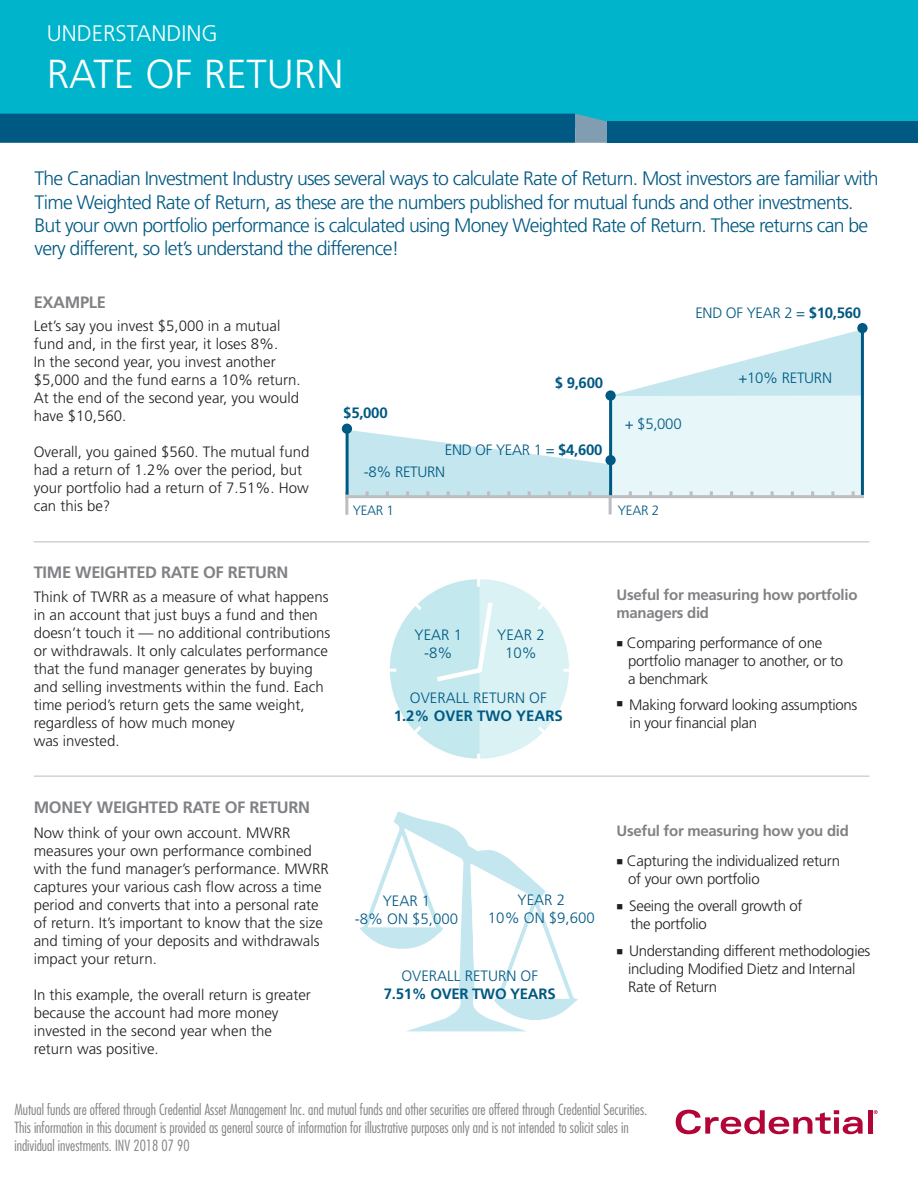
<style>
.page{position:relative;width:918px;height:1188px;background:#fff}
.page>*{position:absolute;margin:0;border:0;box-sizing:border-box;transform-origin:0 0}
.t1{font:300 40.5px "Frutiger LT Std";color:#fff}
.t2{font:300 22.5px "Frutiger LT Std";color:#fff}
.t3{font:300 19.5px/23.4px "Frutiger LT Std";letter-spacing:-.04em;color:#005983}
.t4{font:700 16.5px "Frutiger LT Std";letter-spacing:-.02em;color:#808285}
.t5{font:300 15px/18px "Frutiger LT Std";color:#231f20}
.t6{font:300 15px/18px "Frutiger LT Std";letter-spacing:-.02em;color:#231f20}
.t7{font:300 condensed 15px/18.3px "Futura Std";color:#808285}
.t8{font:300 15px "Frutiger LT Std";letter-spacing:-.02em;color:#005983}
.t9{font:700 15px/18px "Frutiger LT Std";letter-spacing:-.02em;color:#808285}
.t10{font:700 15px/18px "Frutiger LT Std";letter-spacing:-.02em;color:#005983;text-align:center}
.t11{font:300 15px/18px "Frutiger LT Std";color:#005983;text-align:center}
.t12{font:700 15px/18px "Frutiger LT Std";color:#005983;text-align:center}
.t13{font:300 13.5px "Frutiger LT Std";letter-spacing:-.02em;color:#005983}
.s1{font-weight:700}
.s2{font-weight:300}
</style>
<div class="page">
<div style="left:611px;top:395px;width:251px;height:101px;background:#e7f6f8"></div>
<svg style="left:616px;top:330px;width:245px;height:66px"></svg>
<svg style="left:360px;top:812px;width:155px;height:219px"></svg>
<svg style="left:471px;top:864px;width:107px;height:167px"></svg>
<svg style="left:368px;top:835px;width:68px;height:92px"></svg>
<div style="left:0;top:0;width:918px;height:128px;background:#00b5cb"></div>
<div style="left:0;top:114px;width:575px;height:29px;background:#005983"></div>
<svg style="left:575px;top:114px;width:32px;height:29px"></svg>
<div style="left:607px;top:122px;width:311px;height:21px;background:#005983"></div>
<svg style="left:676px;top:1110px;width:187px;height:24px"></svg>
<div style="left:868px;top:1110px;width:5px;height:24px;background:#b30437"></div>
<svg style="left:874px;top:1110px;width:4px;height:4px"></svg>
<hr style="left:34px;top:775px;width:835px;height:2px;background:#d1d2d4">
<hr style="left:34px;top:541px;width:835px;height:2px;background:#d1d2d4">
<img style="left:390px;top:579px;width:179px;height:180px">
<div style="left:342px;top:424px;width:10px;height:10px;background:#005983;border-radius:50%"></div>
<div style="left:605px;top:455px;width:11px;height:10px;background:#005983;border-radius:50%"></div>
<div style="left:605px;top:390px;width:11px;height:11px;background:#005983;border-radius:50%"></div>
<hr style="left:861px;top:330px;width:3px;height:165px;background:#005983">
<div style="left:857px;top:323px;width:11px;height:10px;background:#005983;border-radius:50%"></div>
<svg style="left:349px;top:430px;width:260px;height:65px"></svg>
<hr style="left:609px;top:491px;width:3px;height:24px;background:#bcbdc0">
<svg style="left:629px;top:491px;width:3px;height:4px"></svg>
<svg style="left:649px;top:491px;width:3px;height:4px"></svg>
<svg style="left:669px;top:491px;width:3px;height:4px"></svg>
<svg style="left:690px;top:491px;width:3px;height:4px"></svg>
<svg style="left:710px;top:491px;width:3px;height:4px"></svg>
<svg style="left:730px;top:491px;width:3px;height:4px"></svg>
<svg style="left:750px;top:491px;width:3px;height:4px"></svg>
<svg style="left:771px;top:491px;width:3px;height:4px"></svg>
<svg style="left:791px;top:491px;width:3px;height:4px"></svg>
<svg style="left:811px;top:491px;width:3px;height:4px"></svg>
<svg style="left:831px;top:491px;width:3px;height:4px"></svg>
<svg style="left:852px;top:491px;width:3px;height:4px"></svg>
<hr style="left:345px;top:495px;width:519px;height:3px;background:#bcbdc0">
<hr style="left:345px;top:491px;width:3px;height:24px;background:#bcbdc0">
<hr style="left:346px;top:430px;width:3px;height:65px;background:#005983">
<hr style="left:609px;top:395px;width:3px;height:100px;background:#005983">
<svg style="left:432px;top:598px;width:64px;height:87px;background:#cdecf0"></svg>
<svg style="left:477px;top:579px;width:3px;height:8px"></svg>
<svg style="left:563px;top:669px;width:6px;height:3px"></svg>
<svg style="left:535px;top:723px;width:14px;height:14px"></svg>
<svg style="left:410px;top:723px;width:15px;height:14px"></svg>
<svg style="left:477px;top:754px;width:3px;height:5px"></svg>
<svg style="left:390px;top:669px;width:6px;height:3px"></svg>
<svg style="left:411px;top:599px;width:14px;height:14px"></svg>
<svg style="left:534px;top:599px;width:14px;height:14px"></svg>
<p class="t2" style="left:47px;top:21px;width:173px">UNDERSTANDING</p>
<p class="t1" style="left:47px;top:51px;width:298px">RATE OF RETURN</p>
<p class="t3" style="left:35px;top:167px;width:846px">The Canadian Investment Industry uses several ways to calculate Rate of Return. Most investors are familiar with Time Weighted Rate of Return, as these are the numbers published for mutual funds and other investments.<br>But your own portfolio performance is calculated using Money Weighted Rate of Return. These returns can be very different, so let’s understand the difference!</p>
<p class="t4" style="left:34px;top:292px;width:74px">EXAMPLE</p>
<p class="t5" style="left:34px;top:317px;width:269px">Let’s say you invest $5,000 in a mutual fund and, in the first year, it loses 8%.<br>In the second year, you invest another $5,000 and the fund earns a 10% return.<br>At the end of the second year, you would have $10,560.</p>
<p class="t5" style="left:34px;top:443px;width:277px">Overall, you gained $560. The mutual fund had a return of 1.2% over the period, but your portfolio had a return of 7.51%. How can this be?</p>
<p class="t8" style="left:695px;top:305px;width:167px">END OF YEAR 2 = <span class="s1">$10,560</span></p>
<p class="t10" style="left:343px;top:404px;width:46px">$5,000</p>
<p class="t10" style="left:555px;top:374px;width:50px">$ 9,600</p>
<p class="t8" style="left:445px;top:442px;width:159px">END OF YEAR 1 = <span class="s1">$4,600</span></p>
<p class="t8" style="left:364px;top:463px;width:83px">-8% RETURN</p>
<p class="t8" style="left:625px;top:415px;width:58px">+ $5,000</p>
<p class="t13" style="left:353px;top:502px;width:43px">YEAR 1</p>
<p class="t13" style="left:618px;top:503px;width:43px">YEAR 2</p>
<p class="t8" style="left:738px;top:369px;width:95px">+10% RETURN</p>
<p class="t4" style="left:34px;top:563px;width:256px">TIME WEIGHTED RATE OF RETURN</p>
<p class="t5" style="left:34px;top:588px;width:298px">Think of TWRR as a measure of what happens in an account that just buys a fund and then doesn’t touch it — no additional contributions or withdrawals. It only calculates performance that the fund manager generates by buying and selling investments within the fund. Each time period’s return gets the same weight, regardless of how much money<br>was invested.</p>
<p class="t9" style="left:617px;top:586px;width:242px">Useful for measuring how portfolio managers did</p>
<p class="t8" style="left:497px;top:627px;width:49px">YEAR 2</p>
<p class="t8" style="left:505px;top:645px;width:33px">10%</p>
<p class="t8" style="left:415px;top:627px;width:49px">YEAR 1</p>
<p class="t8" style="left:424px;top:645px;width:30px">-8%</p>
<p class="t6" style="left:628px;top:635px;width:217px;text-indent:-12px">■ Comparing performance of one portfolio manager to another, or to a benchmark</p>
<p class="t6" style="left:630px;top:696px;width:229px;text-indent:-13px">■ Making forward looking assumptions in your financial plan</p>
<p class="t12" style="left:394px;top:689px;width:171px"><span class="s2">OVERALL RETURN OF<br></span>1.2% OVER TWO YEARS</p>
<p class="t4" style="left:34px;top:798px;width:278px">MONEY WEIGHTED RATE OF RETURN</p>
<p class="t5" style="left:34px;top:824px;width:297px">Now think of your own account. MWRR measures your own performance combined with the fund manager’s performance. MWRR captures your various cash flow across a time period and converts that into a personal rate of return. It’s important to know that the size and timing of your deposits and withdrawals impact your return.</p>
<p class="t5" style="left:34px;top:986px;width:279px">In this example, the overall return is greater because the account had more money invested in the second year when the return was positive.</p>
<p class="t11" style="left:355px;top:892px;width:105px">YEAR 1<br>-8% ON $5,000</p>
<p class="t11" style="left:488px;top:891px;width:108px">YEAR 2<br>10% ON $9,600</p>
<p class="t10" style="left:384px;top:967px;width:173px"><span class="s2">OVERALL RETURN OF<br></span>7.51% OVER TWO YEARS</p>
<p class="t9" style="left:617px;top:822px;width:234px">Useful for measuring how you did</p>
<p class="t6" style="left:628px;top:852px;width:213px;text-indent:-12px">■ Capturing the individualized return of your own portfolio</p>
<p class="t6" style="left:631px;top:897px;width:174px;text-indent:-14px">■ Seeing the overall growth of the portfolio</p>
<p class="t6" style="left:628px;top:942px;width:244px;text-indent:-12px">■ Understanding different methodologies including Modified Dietz and Internal<br>Rate of Return</p>
<p class="t7" style="left:14px;top:1100px;width:634px">Mutual funds are offered through Credential Asset Management Inc. and mutual funds and other securities are offered through Credential Securities.<br>This information in this document is provided as general source of information for illustrative purposes only and is not intended to solicit sales in individual investments. INV 2018 07 90</p>
</div>
